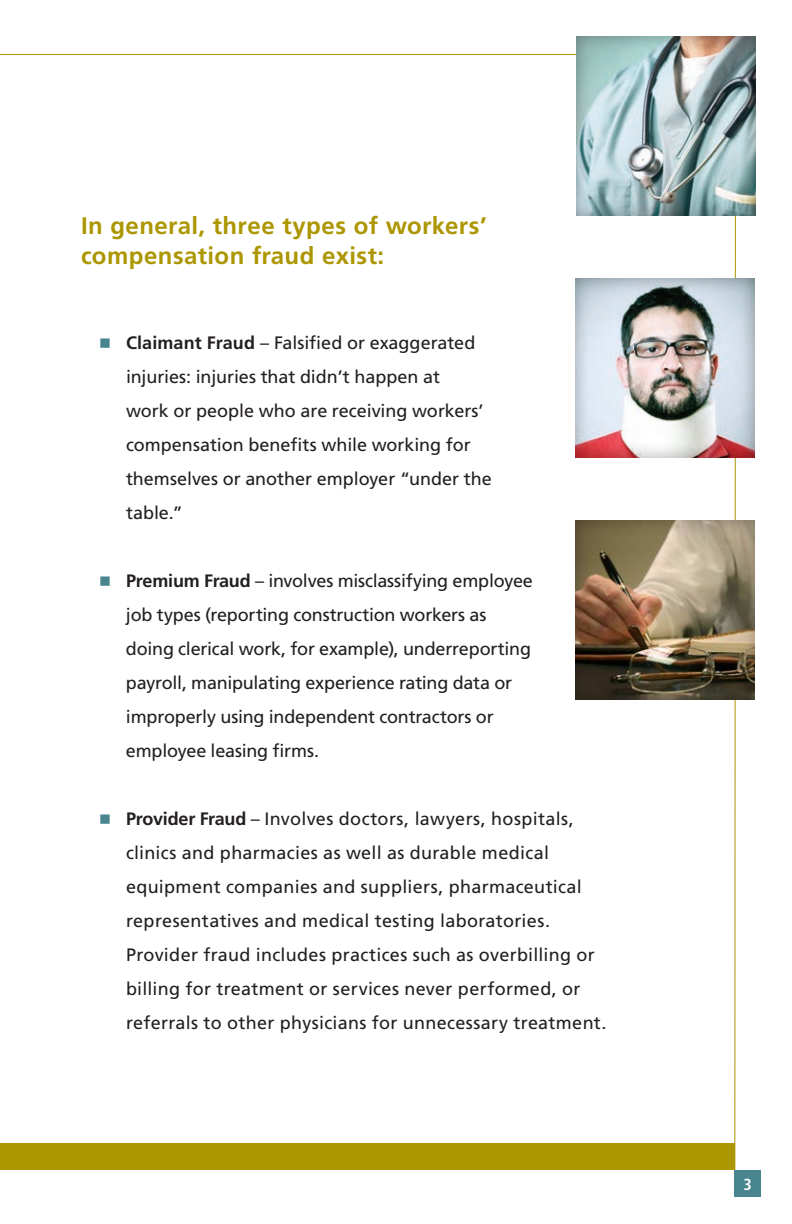
<style>
.page{position:relative;width:792px;height:1224px;background:#fff}
.page>*{position:absolute;margin:0;border:0;box-sizing:border-box;transform-origin:0 0}
.t1{font:700 24px/30px "Frutiger LT Std";letter-spacing:.02em;color:#ac9601}
.t2{font:18px/34px "Frutiger LT Std";letter-spacing:.005em;color:#231f20}
.t3{font:700 condensed 16px "Frutiger LT Std";color:#fff}
.s1{color:#48858e}
.s2{font-weight:700}
</style>
<div class="page">
<div style="left:0;top:1143px;width:734px;height:27px;background:#ac9601"></div>
<div style="left:734px;top:1170px;width:27px;height:27px;background:#48858e"></div>
<div style="left:576px;top:35px;width:180px;height:184px;background:#231f20;opacity:.36"></div>
<div style="left:575px;top:278px;width:180px;height:182px;background:#231f20;opacity:.36"></div>
<div style="left:575px;top:521px;width:180px;height:182px;background:#231f20;opacity:.36"></div>
<p class="t1" style="left:81px;top:211px;width:407px">In general, three types of workers’ compensation fraud exist:</p>
<p class="t2" style="left:126px;top:326px;width:367px;text-indent:-27px"><span class="s1">■</span> <span class="s2">Claimant Fraud</span> – Falsified or exaggerated injuries: injuries that didn’t happen at<br>work or people who are receiving workers’ compensation benefits while working for themselves or another employer “under the table.”</p>
<p class="t2" style="left:126px;top:564px;width:408px;text-indent:-27px"><span class="s1">■</span> <span class="s2">Premium Fraud</span> – involves misclassifying employee job types (reporting construction workers as doing clerical work, for example), underreporting payroll, manipulating experience rating data or improperly using independent contractors or employee leasing firms.</p>
<p class="t2" style="left:126px;top:802px;width:482px;text-indent:-27px"><span class="s1">■</span> <span class="s2">Provider Fraud</span> – Involves doctors, lawyers, hospitals, clinics and pharmacies as well as durable medical equipment companies and suppliers, pharmaceutical representatives and medical testing laboratories.<br>Provider fraud includes practices such as overbilling or billing for treatment or services never performed, or referrals to other physicians for unnecessary treatment.</p>
<p class="t3" style="left:744px;top:1174px;width:10px">3</p>
</div>
